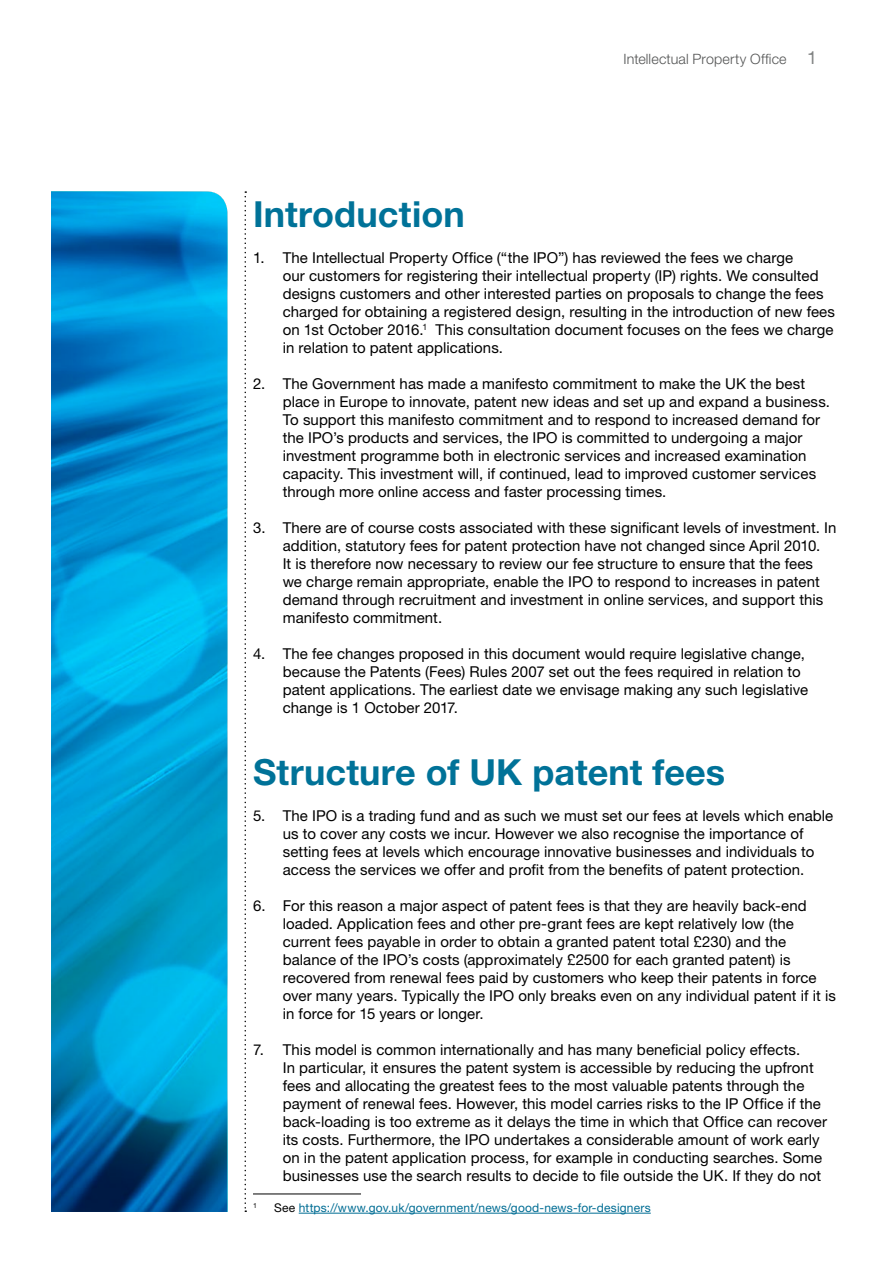
<style>
.page{position:relative;width:893px;height:1263px;background:#fff}
.page>*{position:absolute;margin:0;border:0;box-sizing:border-box;transform-origin:0 0}
.t1{font:700 36px "Helvetica Neue LT Std";color:#007298}
.t2{font:15px/18px "Helvetica Neue LT Std";letter-spacing:.005em;color:#000}
.t3{font:300 14.25px "Helvetica Neue LT Std";letter-spacing:.01em;color:#535454}
.Footnote{font:12px "Helvetica Neue LT Std";letter-spacing:.015em;color:#006d94}
.Footnote-2{font:7.05px "Helvetica Neue LT Std";color:#000}
.s1{font-weight:400;font-size:18px;color:#818383}
.s2{color:#000}
</style>
<div class="page">
<svg style="left:244px;top:191px;width:2px;height:1021px"></svg>
<hr style="left:253px;top:1193px;width:108px;height:1px;background:#000">
<hr style="left:299px;top:1213px;width:352px;height:1px;background:#006d94">
<img style="left:51px;top:191px;width:176px;height:1021px">
<p class="t3" style="left:623px;top:50px;width:195px">Intellectual Property Office <span class="s1">1</span></p>
<h1 class="t1" style="left:253px;top:192px;width:213px">Introduction</h1>
<p class="t2" style="left:283px;top:249px;width:554px;text-indent:-30px">1. The Intellectual Property Office (“the IPO”) has reviewed the fees we charge<br>our customers for registering their intellectual property (IP) rights. We consulted designs customers and other interested parties on proposals to change the fees charged for obtaining a registered design, resulting in the introduction of new fees on 1st October 2016.<sup>1</sup> This consultation document focuses on the fees we charge in relation to patent applications.</p>
<p class="t2" style="left:283px;top:375px;width:549px;text-indent:-30px">2. The Government has made a manifesto commitment to make the UK the best place in Europe to innovate, patent new ideas and set up and expand a business.<br>To support this manifesto commitment and to respond to increased demand for the IPO’s products and services, the IPO is committed to undergoing a major investment programme both in electronic services and increased examination capacity. This investment will, if continued, lead to improved customer services through more online access and faster processing times.</p>
<p class="t2" style="left:283px;top:519px;width:555px;text-indent:-30px">3. There are of course costs associated with these significant levels of investment. In addition, statutory fees for patent protection have not changed since April 2010.<br>It is therefore now necessary to review our fee structure to ensure that the fees<br>we charge remain appropriate, enable the IPO to respond to increases in patent demand through recruitment and investment in online services, and support this manifesto commitment.</p>
<p class="t2" style="left:283px;top:645px;width:527px;text-indent:-30px">4. The fee changes proposed in this document would require legislative change, because the Patents (Fees) Rules 2007 set out the fees required in relation to patent applications. The earliest date we envisage making any such legislative change is 1 October 2017.</p>
<h1 class="t1" style="left:253px;top:750px;width:474px">Structure of UK patent fees</h1>
<p class="t2" style="left:283px;top:807px;width:552px;text-indent:-30px">5. The IPO is a trading fund and as such we must set our fees at levels which enable us to cover any costs we incur. However we also recognise the importance of setting fees at levels which encourage innovative businesses and individuals to access the services we offer and profit from the benefits of patent protection.</p>
<p class="t2" style="left:283px;top:897px;width:555px;text-indent:-30px">6. For this reason a major aspect of patent fees is that they are heavily back-end loaded. Application fees and other pre-grant fees are kept relatively low (the current fees payable in order to obtain a granted patent total £230) and the balance of the IPO’s costs (approximately £2500 for each granted patent) is recovered from renewal fees paid by customers who keep their patents in force over many years. Typically the IPO only breaks even on any individual patent if it is in force for 15 years or longer.</p>
<p class="t2" style="left:283px;top:1041px;width:546px;text-indent:-30px">7. This model is common internationally and has many beneficial policy effects.<br>In particular, it ensures the patent system is accessible by reducing the upfront fees and allocating the greatest fees to the most valuable patents through the payment of renewal fees. However, this model carries risks to the IP Office if the back-loading is too extreme as it delays the time in which that Office can recover its costs. Furthermore, the IPO undertakes a considerable amount of work early on in the patent application process, for example in conducting searches. Some businesses use the search results to decide to file outside the UK. If they do not</p>
<p class="Footnote-2" style="left:253px;top:1201px;width:5px">1</p>
<p class="Footnote" style="left:274px;top:1200px;width:378px"><span class="s2">See</span> https://www.gov.uk/government/news/good-news-for-designers</p>
</div>
